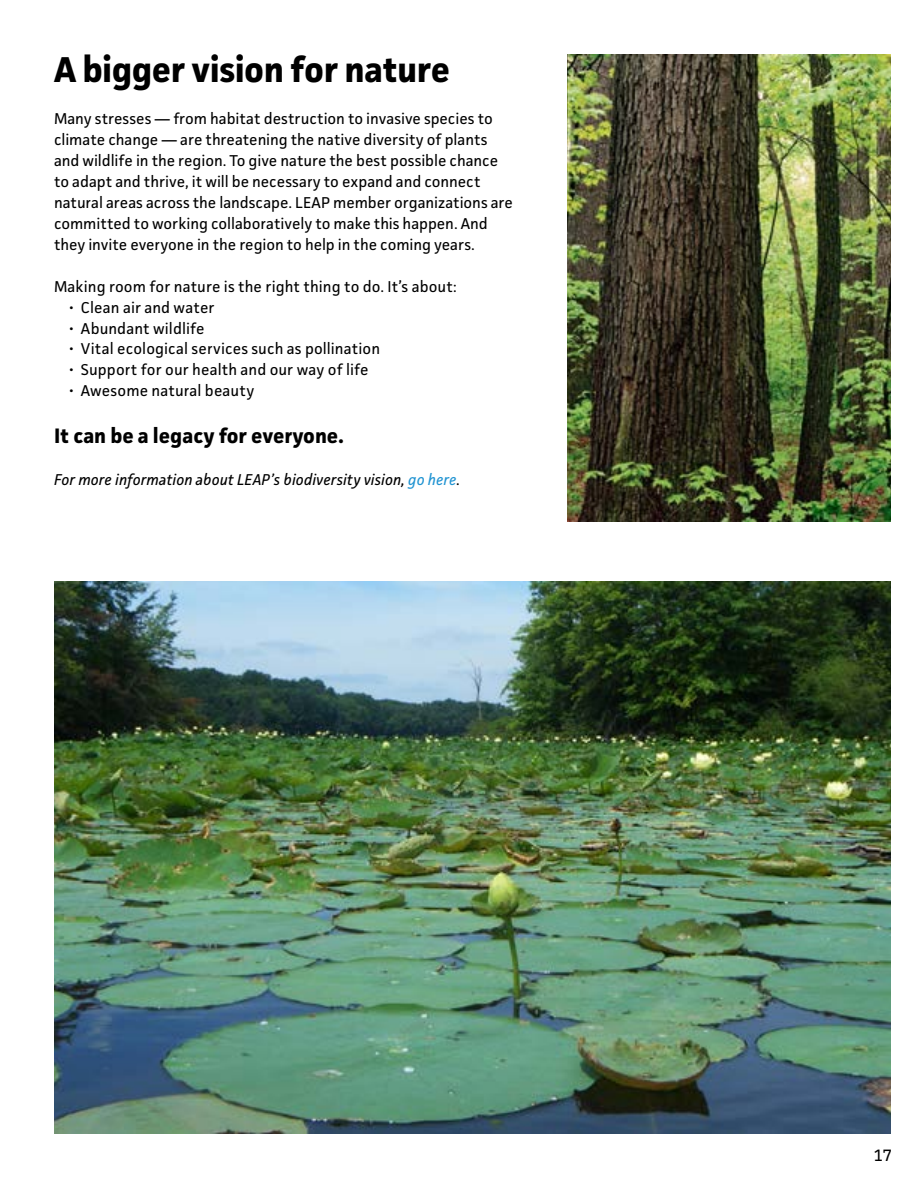
<style>
.page{position:relative;width:918px;height:1188px;background:#fff}
.page>*{position:absolute;margin:0;border:0;box-sizing:border-box;transform-origin:0 0}
.t1{font:700 36px "Facit";letter-spacing:-.015em;color:#000}
.t2{font:700 21px "Facit";color:#000}
.t3{font:16.5px "Facit";color:#000}
.t4{font:15.75px/21px "Facit";color:#000}
.t5{font:italic 15.75px "Facit";color:#000}
.s1{color:#2194d2}
</style>
<div class="page">
<img style="left:54px;top:581px;width:837px;height:553px">
<img style="left:567px;top:54px;width:324px;height:468px">
<h1 class="t1" style="left:54px;top:47px;width:398px">A bigger vision for nature</h1>
<p class="t4" style="left:54px;top:107px;width:460px">Many stresses — from habitat destruction to invasive species to climate change — are threatening the native diversity of plants and wildlife in the region. To give nature the best possible chance to adapt and thrive, it will be necessary to expand and connect natural areas across the landscape. LEAP member organizations are committed to working collaboratively to make this happen. And they invite everyone in the region to help in the coming years.</p>
<p class="t4" style="left:54px;top:275px;width:404px">Making room for nature is the right thing to do. It’s about:</p>
<p class="t4" style="left:69px;top:296px;width:147px">• Clean air and water</p>
<p class="t4" style="left:69px;top:317px;width:137px">• Abundant wildlife</p>
<p class="t4" style="left:69px;top:338px;width:313px">• Vital ecological services such as pollination</p>
<p class="t4" style="left:69px;top:359px;width:301px">• Support for our health and our way of life</p>
<p class="t4" style="left:69px;top:380px;width:187px">• Awesome natural beauty</p>
<h2 class="t2" style="left:54px;top:422px;width:292px">It can be a legacy for everyone.</h2>
<p class="t5" style="left:54px;top:469px;width:408px">For more information about LEAP’s biodiversity vision, <span class="s1">go here</span>.</p>
<p class="t3" style="left:874px;top:1145px;width:20px">17</p>
</div>
